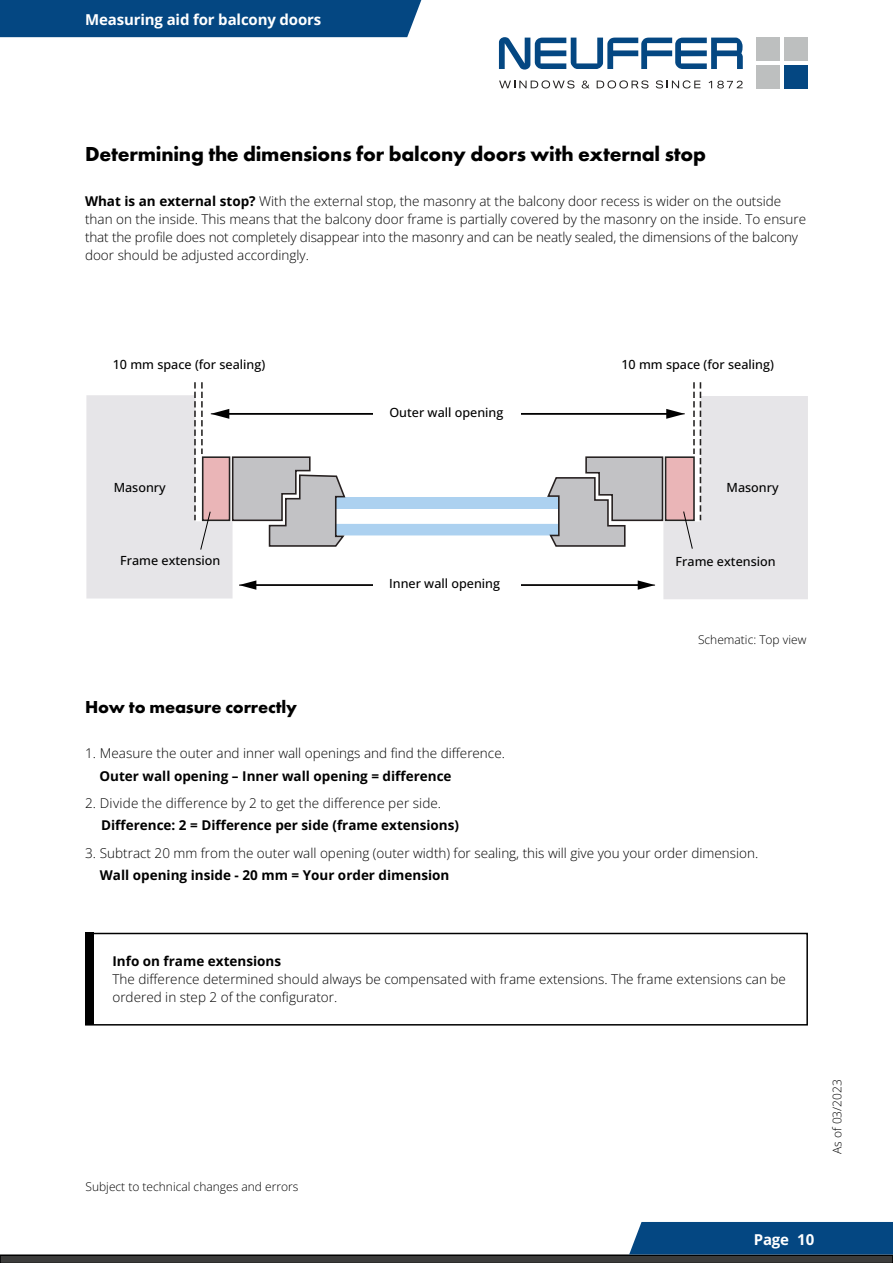
<style>
.page{position:relative;width:893px;height:1263px;background:#fff}
.page>*{position:absolute;margin:0;border:0;box-sizing:border-box;transform-origin:0 0}
.t1{font:700 21px "Futura PT";letter-spacing:-.01em;color:#000}
.t2{font:700 18px "Futura PT";letter-spacing:-.01em;color:#000}
.t3{font:700 15px "Open Sans";letter-spacing:-.01em;color:#fff}
.t4{font:13.5px/18px "Open Sans";color:#000}
.t5{font:700 13.5px "Open Sans";color:#000}
.t6{font:500 12.6px "Open Sans";color:#000}
.t7{font:12px "Open Sans";color:#000}
.s1{font-weight:700}
</style>
<div class="page">
<svg style="left:0;top:1222px;width:893px;height:41px"></svg>
<div style="left:0;top:0;width:421px;height:37px;background:#044782"></div>
<svg style="left:499px;top:37px;width:244px;height:33px"></svg>
<div style="left:756px;top:38px;width:24px;height:23px;background:#bdbfbf"></div>
<div style="left:784px;top:38px;width:24px;height:23px;background:#bdbfbf"></div>
<div style="left:756px;top:65px;width:24px;height:24px;background:#bdbfbf"></div>
<div style="left:784px;top:65px;width:24px;height:24px;background:#044782"></div>
<svg style="left:499px;top:80px;width:75px;height:8px"></svg>
<svg style="left:582px;top:81px;width:7px;height:7px"></svg>
<svg style="left:597px;top:80px;width:51px;height:8px"></svg>
<svg style="left:656px;top:80px;width:45px;height:8px"></svg>
<svg style="left:709px;top:81px;width:34px;height:7px"></svg>
<div style="left:85px;top:933px;width:723px;height:92px;border:2px solid #000"></div>
<div style="left:85px;top:933px;width:9px;height:92px;background:#000"></div>
<svg style="left:86px;top:382px;width:722px;height:217px"></svg>
<div style="left:373px;top:576px;width:148px;height:22px;background:#fff"></div>
<p class="t3" style="left:85px;top:10px;width:238px">Measuring aid for balcony doors</p>
<h1 class="t1" style="left:85px;top:140px;width:622px">Determining the dimensions for balcony doors with external stop</h1>
<p class="t4" style="left:85px;top:192px;width:723px"><span class="s1">What is an external stop?</span> With the external stop, the masonry at the balcony door recess is wider on the outside than on the inside. This means that the balcony door frame is partially covered by the masonry on the inside. To ensure that the profile does not completely disappear into the masonry and can be neatly sealed, the dimensions of the balcony door should be adjusted accordingly.</p>
<p class="t6" style="left:113px;top:356px;width:154px">10 mm space (for sealing)</p>
<p class="t6" style="left:621px;top:356px;width:154px">10 mm space (for sealing)</p>
<p class="t6" style="left:389px;top:403px;width:115px">Outer wall opening</p>
<p class="t6" style="left:114px;top:479px;width:54px">Masonry</p>
<p class="t6" style="left:726px;top:478px;width:54px">Masonry</p>
<p class="t6" style="left:120px;top:552px;width:102px">Frame extension</p>
<p class="t6" style="left:676px;top:552px;width:102px">Frame extension</p>
<h2 class="t2" style="left:85px;top:696px;width:214px">How to measure correctly</h2>
<p class="t6" style="left:389px;top:575px;width:112px">Inner wall opening</p>
<p class="t4" style="left:85px;top:744px;width:421px">1. Measure the outer and inner wall openings and find the difference.</p>
<p class="t5" style="left:100px;top:766px;width:354px">Outer wall opening – Inner wall opening = difference</p>
<p class="t4" style="left:85px;top:794px;width:358px">2. Divide the difference by 2 to get the difference per side.</p>
<p class="t5" style="left:101px;top:816px;width:359px">Difference: 2 = Difference per side (frame extensions)</p>
<p class="t7" style="left:698px;top:632px;width:110px">Schematic: Top view</p>
<p class="t4" style="left:85px;top:843px;width:675px">3. Subtract 20 mm from the outer wall opening (outer width) for sealing, this will give you your order dimension.</p>
<p class="t5" style="left:100px;top:866px;width:351px">Wall opening inside - 20 mm = Your order dimension</p>
<p class="t5" style="left:112px;top:952px;width:170px">Info on frame extensions</p>
<p class="t4" style="left:112px;top:970px;width:675px">The difference determined should always be compensated with frame extensions. The frame extensions can be ordered in step 2 of the configurator.</p>
<p class="t7" style="left:86px;top:1178px;width:214px">Subject to technical changes and errors</p>
<p class="t7" style="left:829px;top:1154px;width:76px;rotate:-90deg">As of 03/2023</p>
<p class="t3" style="left:754px;top:1229px;width:62px">Page 10</p>
</div>
